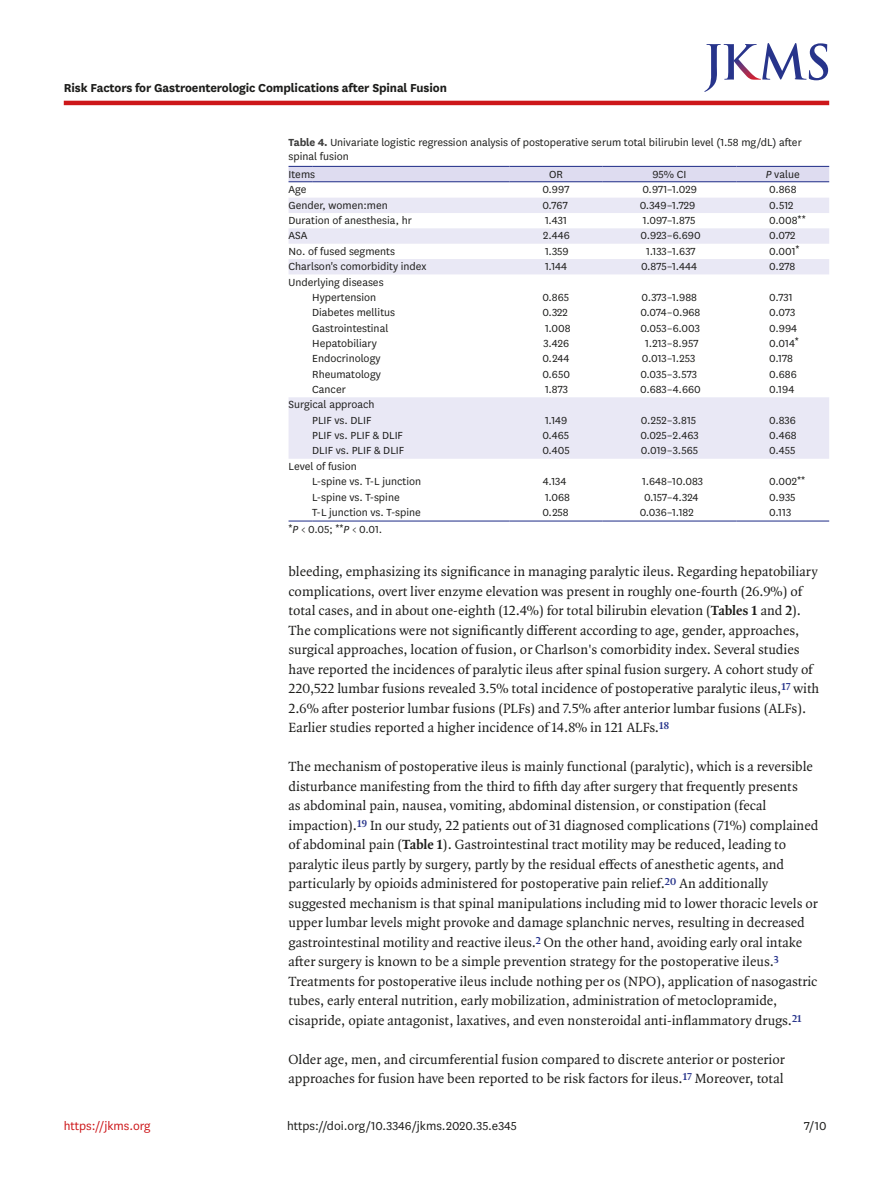
<style>
.page{position:relative;width:893px;height:1191px;background:#fff}
.page>*{position:absolute;margin:0;border:0;box-sizing:border-box;transform-origin:0 0}
.body_p{font:14.25px/19.5px "Quadraat OT";color:#1d1d1b}
.body_p_first{font:14.25px/19.5px "Quadraat OT";color:#1d1d1b}
.alt-title-type{font:700 13.5px "National";letter-spacing:-.01em;color:#1d1d1b}
.doi_running_footer{font:13.5px "National";color:#1d1d1b}
.t1{font:13.5px "National";color:#cd171a}
.tbody_entry{font:12px "National";color:#1d1d1b}
.table-wrap_caption{font:12px/13.5px "National";color:#1d1d1b}
.thead_entry{font:12px "National";color:#1d1d1b}
.table-wrap-foot_p_fi{font:12px "National";color:#1d1d1b}
.s1{font-weight:700;color:#3d3d3c}
.s2{font-style:italic}
.s3{font-family:"Arial Unicode MS";font-size:10.5px}
.s4{font-weight:700}
</style>
<div class="page">
<hr style="left:64px;top:101px;width:765px;height:4px;background:#cd171a">
<svg style="left:704px;top:43px;width:124px;height:49px"></svg>
<svg style="left:289px;top:198px;width:540px;height:261px"></svg>
<div style="left:289px;top:166px;width:540px;height:16px;background:#dedcf0"></div>
<hr style="left:312px;top:181px;width:198px;height:1px;background:#27348b">
<hr style="left:510px;top:181px;width:92px;height:1px;background:#27348b">
<hr style="left:602px;top:181px;width:134px;height:1px;background:#27348b">
<hr style="left:736px;top:181px;width:93px;height:1px;background:#27348b">
<svg style="left:289px;top:520px;width:23px;height:1px"></svg>
<hr style="left:312px;top:520px;width:198px;height:1px;background:#27348b">
<hr style="left:510px;top:520px;width:92px;height:1px;background:#27348b">
<hr style="left:602px;top:520px;width:134px;height:1px;background:#27348b">
<hr style="left:736px;top:520px;width:93px;height:1px;background:#27348b">
<p class="alt-title-type" style="left:64px;top:78px;width:385px">Risk Factors for Gastroenterologic Complications after Spinal Fusion</p>
<p class="table-wrap_caption" style="left:289px;top:135px;width:515px"><span class="s1">Table 4.</span> Univariate logistic regression analysis of postoperative serum total bilirubin level (1.58 mg/dL) after spinal fusion</p>
<p class="thead_entry" style="left:289px;top:166px;width:28px">Items</p>
<p class="thead_entry" style="left:549px;top:166px;width:15px">OR</p>
<p class="thead_entry" style="left:652px;top:166px;width:35px">95% CI</p>
<p class="thead_entry" style="left:766px;top:166px;width:35px"><span class="s2">P</span> value</p>
<p class="tbody_entry" style="left:289px;top:182px;width:19px">Age</p>
<p class="tbody_entry" style="left:542px;top:182px;width:29px">0.997</p>
<p class="tbody_entry" style="left:642px;top:182px;width:56px">0.971–1.029</p>
<p class="tbody_entry" style="left:769px;top:182px;width:29px">0.868</p>
<p class="tbody_entry" style="left:289px;top:197px;width:101px">Gender, women:men</p>
<p class="tbody_entry" style="left:542px;top:197px;width:27px">0.767</p>
<p class="tbody_entry" style="left:640px;top:197px;width:57px">0.349–1.729</p>
<p class="tbody_entry" style="left:769px;top:197px;width:26px">0.512</p>
<p class="tbody_entry" style="left:289px;top:213px;width:125px">Duration of anesthesia, hr</p>
<p class="tbody_entry" style="left:545px;top:213px;width:23px">1.431</p>
<p class="tbody_entry" style="left:643px;top:213px;width:54px">1.097–1.875</p>
<p class="tbody_entry" style="left:769px;top:213px;width:38px">0.008<span class="s3">**</span></p>
<p class="tbody_entry" style="left:289px;top:228px;width:20px">ASA</p>
<p class="tbody_entry" style="left:543px;top:228px;width:28px">2.446</p>
<p class="tbody_entry" style="left:640px;top:228px;width:62px">0.923–6.690</p>
<p class="tbody_entry" style="left:769px;top:228px;width:28px">0.072</p>
<p class="tbody_entry" style="left:289px;top:243px;width:108px">No. of fused segments</p>
<p class="tbody_entry" style="left:545px;top:243px;width:25px">1.359</p>
<p class="tbody_entry" style="left:646px;top:243px;width:51px">1.133–1.637</p>
<p class="tbody_entry" style="left:769px;top:243px;width:32px">0.001<span class="s3">*</span></p>
<p class="tbody_entry" style="left:289px;top:259px;width:139px">Charlson's comorbidity index</p>
<p class="tbody_entry" style="left:545px;top:259px;width:24px">1.144</p>
<p class="tbody_entry" style="left:641px;top:259px;width:57px">0.875–1.444</p>
<p class="tbody_entry" style="left:769px;top:259px;width:28px">0.278</p>
<p class="tbody_entry" style="left:289px;top:274px;width:97px">Underlying diseases</p>
<p class="tbody_entry" style="left:312px;top:289px;width:65px">Hypertension</p>
<p class="tbody_entry" style="left:542px;top:289px;width:28px">0.865</p>
<p class="tbody_entry" style="left:642px;top:289px;width:57px">0.373–1.988</p>
<p class="tbody_entry" style="left:769px;top:289px;width:25px">0.731</p>
<p class="tbody_entry" style="left:312px;top:305px;width:84px">Diabetes mellitus</p>
<p class="tbody_entry" style="left:542px;top:305px;width:27px">0.322</p>
<p class="tbody_entry" style="left:640px;top:305px;width:62px">0.074–0.968</p>
<p class="tbody_entry" style="left:769px;top:305px;width:28px">0.073</p>
<p class="tbody_entry" style="left:312px;top:320px;width:78px">Gastrointestinal</p>
<p class="tbody_entry" style="left:545px;top:320px;width:27px">1.008</p>
<p class="tbody_entry" style="left:640px;top:320px;width:61px">0.053–6.003</p>
<p class="tbody_entry" style="left:769px;top:320px;width:29px">0.994</p>
<p class="tbody_entry" style="left:312px;top:335px;width:66px">Hepatobiliary</p>
<p class="tbody_entry" style="left:543px;top:335px;width:27px">3.426</p>
<p class="tbody_entry" style="left:645px;top:335px;width:55px">1.213–8.957</p>
<p class="tbody_entry" style="left:769px;top:335px;width:31px">0.014<span class="s3">*</span></p>
<p class="tbody_entry" style="left:312px;top:351px;width:70px">Endocrinology</p>
<p class="tbody_entry" style="left:542px;top:351px;width:29px">0.244</p>
<p class="tbody_entry" style="left:642px;top:351px;width:55px">0.013–1.253</p>
<p class="tbody_entry" style="left:769px;top:351px;width:25px">0.178</p>
<p class="tbody_entry" style="left:312px;top:366px;width:70px">Rheumatology</p>
<p class="tbody_entry" style="left:542px;top:366px;width:29px">0.650</p>
<p class="tbody_entry" style="left:640px;top:366px;width:58px">0.035–3.573</p>
<p class="tbody_entry" style="left:769px;top:366px;width:29px">0.686</p>
<p class="tbody_entry" style="left:312px;top:381px;width:35px">Cancer</p>
<p class="tbody_entry" style="left:545px;top:381px;width:24px">1.873</p>
<p class="tbody_entry" style="left:640px;top:381px;width:62px">0.683–4.660</p>
<p class="tbody_entry" style="left:769px;top:381px;width:27px">0.194</p>
<p class="tbody_entry" style="left:289px;top:397px;width:88px">Surgical approach</p>
<p class="tbody_entry" style="left:312px;top:412px;width:61px">PLIF vs. DLIF</p>
<p class="tbody_entry" style="left:545px;top:412px;width:24px">1.149</p>
<p class="tbody_entry" style="left:641px;top:412px;width:57px">0.252–3.815</p>
<p class="tbody_entry" style="left:769px;top:412px;width:28px">0.836</p>
<p class="tbody_entry" style="left:312px;top:427px;width:92px">PLIF vs. PLIF &amp; DLIF</p>
<p class="tbody_entry" style="left:542px;top:427px;width:28px">0.465</p>
<p class="tbody_entry" style="left:640px;top:427px;width:60px">0.025–2.463</p>
<p class="tbody_entry" style="left:769px;top:427px;width:29px">0.468</p>
<p class="tbody_entry" style="left:312px;top:443px;width:93px">DLIF vs. PLIF &amp; DLIF</p>
<p class="tbody_entry" style="left:542px;top:443px;width:29px">0.405</p>
<p class="tbody_entry" style="left:641px;top:443px;width:59px">0.019–3.565</p>
<p class="tbody_entry" style="left:769px;top:443px;width:28px">0.455</p>
<p class="tbody_entry" style="left:289px;top:458px;width:70px">Level of fusion</p>
<p class="tbody_entry" style="left:312px;top:474px;width:110px">L-spine vs. T-L junction</p>
<p class="tbody_entry" style="left:543px;top:474px;width:25px">4.134</p>
<p class="tbody_entry" style="left:642px;top:474px;width:62px">1.648–10.083</p>
<p class="tbody_entry" style="left:769px;top:474px;width:37px">0.002<span class="s3">**</span></p>
<p class="tbody_entry" style="left:312px;top:489px;width:89px">L-spine vs. T-spine</p>
<p class="tbody_entry" style="left:545px;top:489px;width:27px">1.068</p>
<p class="tbody_entry" style="left:644px;top:489px;width:56px">0.157–4.324</p>
<p class="tbody_entry" style="left:769px;top:489px;width:28px">0.935</p>
<p class="tbody_entry" style="left:312px;top:504px;width:110px">T-L junction vs. T-spine</p>
<p class="tbody_entry" style="left:542px;top:504px;width:28px">0.258</p>
<p class="tbody_entry" style="left:640px;top:504px;width:55px">0.036–1.182</p>
<p class="tbody_entry" style="left:769px;top:504px;width:23px">0.113</p>
<p class="table-wrap-foot_p_fi" style="left:289px;top:522px;width:95px"><span class="s3">*</span><span class="s2">P</span> &lt; 0.05; <span class="s3">**</span><span class="s2">P</span> &lt; 0.01.</p>
<p class="body_p_first" style="left:289px;top:562px;width:532px">bleeding, emphasizing its significance in managing paralytic ileus. Regarding hepatobiliary complications, overt liver enzyme elevation was present in roughly one-fourth (26.9%) of total cases, and in about one-eighth (12.4%) for total bilirubin elevation (<span class="s4">Tables 1</span> and <span class="s4">2</span>).<br>The complications were not significantly different according to age, gender, approaches, surgical approaches, location of fusion, or Charlson's comorbidity index. Several studies have reported the incidences of paralytic ileus after spinal fusion surgery. A cohort study of 220,522 lumbar fusions revealed 3.5% total incidence of postoperative paralytic ileus,<sup>17</sup> with 2.6% after posterior lumbar fusions (PLFs) and 7.5% after anterior lumbar fusions (ALFs).<br>Earlier studies reported a higher incidence of 14.8% in 121 ALFs.<sup>18</sup></p>
<p class="body_p" style="left:289px;top:757px;width:531px">The mechanism of postoperative ileus is mainly functional (paralytic), which is a reversible disturbance manifesting from the third to fifth day after surgery that frequently presents<br>as abdominal pain, nausea, vomiting, abdominal distension, or constipation (fecal impaction).<sup>19</sup> In our study, 22 patients out of 31 diagnosed complications (71%) complained of abdominal pain (<span class="s4">Table 1</span>). Gastrointestinal tract motility may be reduced, leading to paralytic ileus partly by surgery, partly by the residual effects of anesthetic agents, and particularly by opioids administered for postoperative pain relief.<sup>20</sup> An additionally suggested mechanism is that spinal manipulations including mid to lower thoracic levels or upper lumbar levels might provoke and damage splanchnic nerves, resulting in decreased gastrointestinal motility and reactive ileus.<sup>2</sup> On the other hand, avoiding early oral intake after surgery is known to be a simple prevention strategy for the postoperative ileus.<sup>3<br></sup>Treatments for postoperative ileus include nothing per os (NPO), application of nasogastric tubes, early enteral nutrition, early mobilization, administration of metoclopramide, cisapride, opiate antagonist, laxatives, and even nonsteroidal anti-inflammatory drugs.<sup>21</sup></p>
<p class="body_p" style="left:289px;top:1049px;width:498px">Older age, men, and circumferential fusion compared to discrete anterior or posterior approaches for fusion have been reported to be risk factors for ileus.<sup>17</sup> Moreover, total</p>
<p class="t1" style="left:64px;top:1116px;width:88px">https://jkms.org</p>
<p class="doi_running_footer" style="left:287px;top:1116px;width:231px">https://doi.org/10.3346/jkms.2020.35.e345</p>
<p class="doi_running_footer" style="left:804px;top:1116px;width:24px">7/10</p>
</div>
